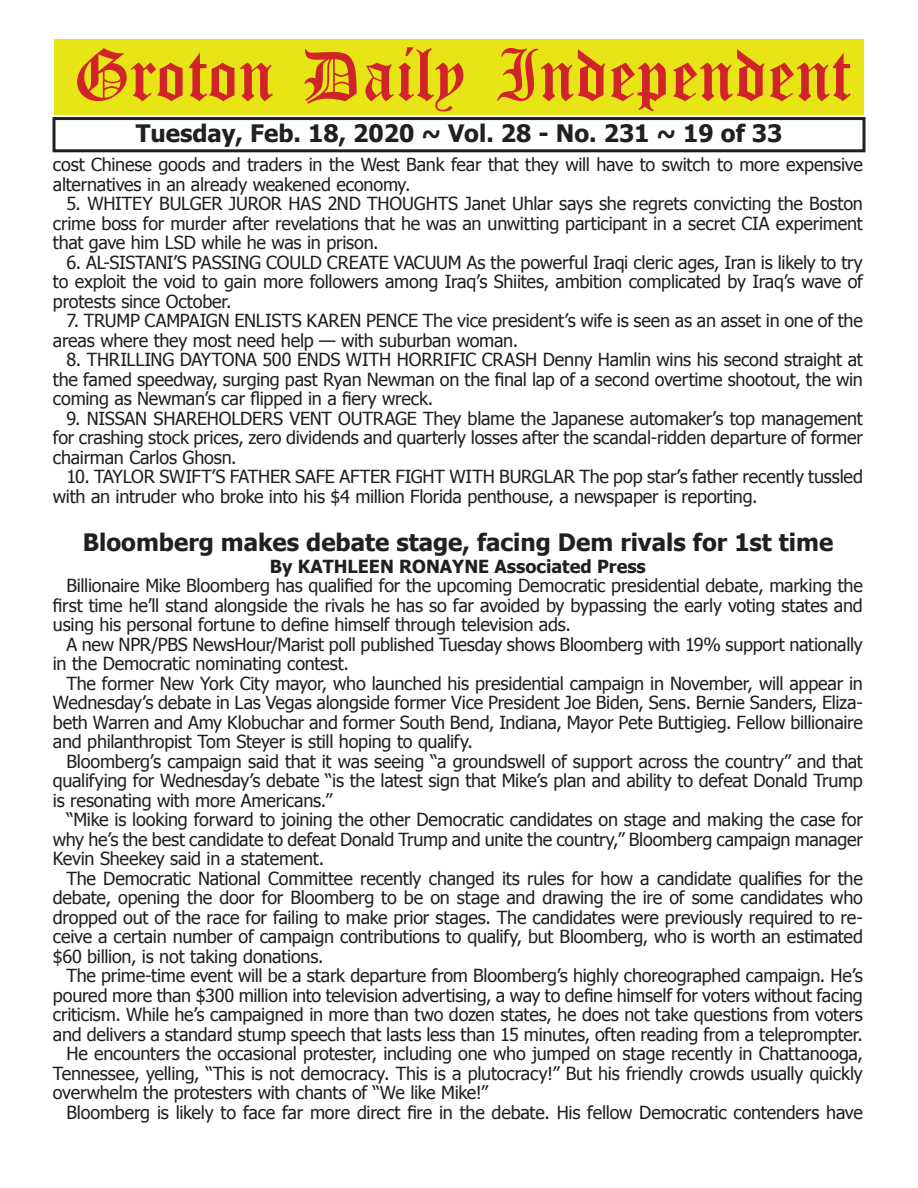
<style>
.page{position:relative;width:918px;height:1188px;background:#fff}
.page>*{position:absolute;margin:0;border:0;box-sizing:border-box;transform-origin:0 0}
.t1{font:54px "Old English Five";color:#d1232a}
.t2{font:700 24px "Tahoma";color:#231f20}
.t3{font:18px/19.5px "Tahoma";letter-spacing:-.01em;color:#231f20;text-align:justify}
.t4{font:700 18px "Tahoma";color:#231f20}
</style>
<div class="page">
<div style="left:52px;top:117px;width:814px;height:35px;border:3px solid #231f20"></div>
<div style="left:54px;top:40px;width:810px;height:75px;background:#e7e515"></div>
<h1 class="t1" style="left:73px;top:50px;width:779px">Groton Daily Independent</h1>
<h2 class="t2" style="left:136px;top:116px;width:648px">Tuesday, Feb. 18, 2020 ~ Vol. 28 - No. 231 ~ 19 of 33</h2>
<p class="t3" style="left:53px;top:154px;width:811px">cost Chinese goods and traders in the West Bank fear that they will have to switch to more expensive alternatives in an already weakened economy.</p>
<p class="t3" style="left:53px;top:193px;width:812px;text-indent:14px">5. WHITEY BULGER JUROR HAS 2ND THOUGHTS Janet Uhlar says she regrets convicting the Boston crime boss for murder after revelations that he was an unwitting participant in a secret CIA experiment that gave him LSD while he was in prison.</p>
<p class="t3" style="left:53px;top:252px;width:812px;text-indent:14px">6. AL-SISTANI’S PASSING COULD CREATE VACUUM As the powerful Iraqi cleric ages, Iran is likely to try to exploit the void to gain more followers among Iraq’s Shiites, ambition complicated by Iraq’s wave of protests since October.</p>
<p class="t3" style="left:53px;top:310px;width:812px;text-indent:14px">7. TRUMP CAMPAIGN ENLISTS KAREN PENCE The vice president’s wife is seen as an asset in one of the areas where they most need help — with suburban woman.</p>
<p class="t3" style="left:53px;top:349px;width:812px;text-indent:14px">8. THRILLING DAYTONA 500 ENDS WITH HORRIFIC CRASH Denny Hamlin wins his second straight at the famed speedway, surging past Ryan Newman on the final lap of a second overtime shootout, the win coming as Newman’s car flipped in a fiery wreck.</p>
<p class="t3" style="left:53px;top:408px;width:812px;text-indent:14px">9. NISSAN SHAREHOLDERS VENT OUTRAGE They blame the Japanese automaker’s top management for crashing stock prices, zero dividends and quarterly losses after the scandal-ridden departure of former chairman Carlos Ghosn.</p>
<p class="t3" style="left:53px;top:466px;width:812px;text-indent:14px">10. TAYLOR SWIFT’S FATHER SAFE AFTER FIGHT WITH BURGLAR The pop star’s father recently tussled with an intruder who broke into his $4 million Florida penthouse, a newspaper is reporting.</p>
<h2 class="t2" style="left:83px;top:526px;width:752px">Bloomberg makes debate stage, facing Dem rivals for 1st time</h2>
<p class="t4" style="left:270px;top:554px;width:377px">By KATHLEEN RONAYNE Associated Press</p>
<p class="t3" style="left:53px;top:575px;width:811px;text-indent:14px">Billionaire Mike Bloomberg has qualified for the upcoming Democratic presidential debate, marking the first time he’ll stand alongside the rivals he has so far avoided by bypassing the early voting states and using his personal fortune to define himself through television ads.</p>
<p class="t3" style="left:53px;top:634px;width:812px;text-indent:14px">A new NPR/PBS NewsHour/Marist poll published Tuesday shows Bloomberg with 19% support nationally in the Democratic nominating contest.</p>
<p class="t3" style="left:53px;top:673px;width:812px;text-indent:14px">The former New York City mayor, who launched his presidential campaign in November, will appear in Wednesday’s debate in Las Vegas alongside former Vice President Joe Biden, Sens. Bernie Sanders, Eliza&shy;beth Warren and Amy Klobuchar and former South Bend, Indiana, Mayor Pete Buttigieg. Fellow billionaire and philanthropist Tom Steyer is still hoping to qualify.</p>
<p class="t3" style="left:53px;top:751px;width:811px;text-indent:14px">Bloomberg’s campaign said that it was seeing “a groundswell of support across the country” and that qualifying for Wednesday’s debate “is the latest sign that Mike’s plan and ability to defeat Donald Trump is resonating with more Americans.”</p>
<p class="t3" style="left:53px;top:809px;width:811px;text-indent:14px">“Mike is looking forward to joining the other Democratic candidates on stage and making the case for why he’s the best candidate to defeat Donald Trump and unite the country,” Bloomberg campaign manager Kevin Sheekey said in a statement.</p>
<p class="t3" style="left:53px;top:868px;width:812px;text-indent:14px">The Democratic National Committee recently changed its rules for how a candidate qualifies for the debate, opening the door for Bloomberg to be on stage and drawing the ire of some candidates who dropped out of the race for failing to make prior stages. The candidates were previously required to re&shy;ceive a certain number of campaign contributions to qualify, but Bloomberg, who is worth an estimated $60 billion, is not taking donations.</p>
<p class="t3" style="left:66px;top:965px;width:798px">The prime-time event will be a stark departure from Bloomberg’s highly choreographed campaign. He’s</p>
<p class="t3" style="left:53px;top:985px;width:812px">poured more than $300 million into television advertising, a way to define himself for voters without facing</p>
<p class="t3" style="left:53px;top:1004px;width:811px">criticism. While he’s campaigned in more than two dozen states, he does not take questions from voters</p>
<p class="t3" style="left:53px;top:1024px;width:812px">and delivers a standard stump speech that lasts less than 15 minutes, often reading from a teleprompter.</p>
<p class="t3" style="left:66px;top:1043px;width:798px">He encounters the occasional protester, including one who jumped on stage recently in Chattanooga,</p>
<p class="t3" style="left:53px;top:1063px;width:811px">Tennessee, yelling, “This is not democracy. This is a plutocracy!” But his friendly crowds usually quickly</p>
<p class="t3" style="left:53px;top:1082px;width:437px">overwhelm the protesters with chants of “We like Mike!”</p>
<p class="t3" style="left:66px;top:1102px;width:798px">Bloomberg is likely to face far more direct fire in the debate. His fellow Democratic contenders have</p>
</div>
